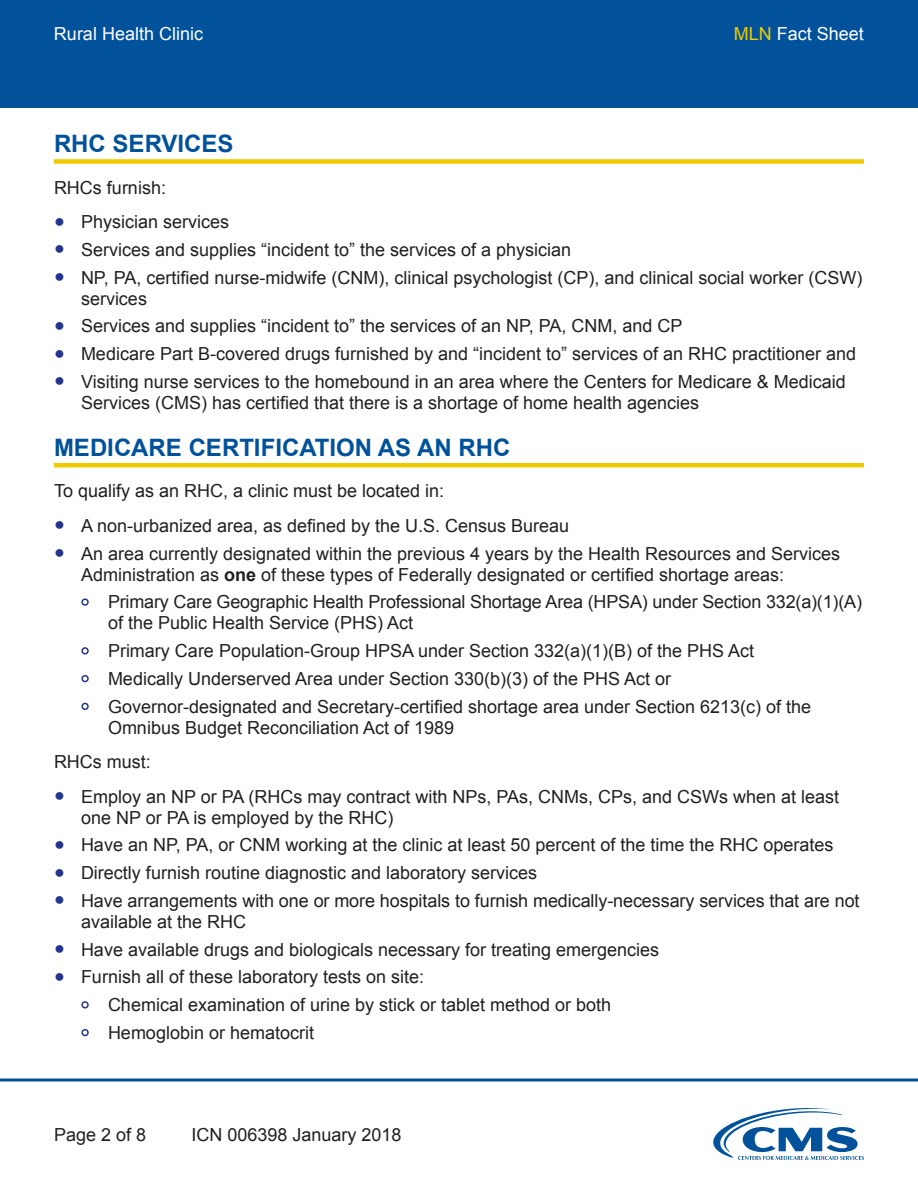
<style>
.page{position:relative;width:918px;height:1188px;background:#fff}
.page>*{position:absolute;margin:0;border:0;box-sizing:border-box;transform-origin:0 0}
.t1{font:700 24px "Arial";color:#01529b}
.t2{font:18px/21px "Arial";color:#231f20}
.t3{font:18px "Arial";color:#fff}
.s1{color:#f0cb02}
.s2{color:#25358f}
.s3{font-weight:700}
</style>
<div class="page">
<div style="left:0;top:0;width:918px;height:108px;background:#01529b"></div>
<svg style="left:0;top:1078px;width:918px;height:4px;background:#407db3"></svg>
<svg style="left:713px;top:1108px;width:151px;height:52px"></svg>
<div style="left:54px;top:159px;width:810px;height:5px;background:#f0cb02"></div>
<hr style="left:54px;top:463px;width:810px;height:4px;background:#f0cb02">
<svg style="left:81px;top:598px;width:8px;height:8px"></svg>
<svg style="left:81px;top:647px;width:8px;height:8px"></svg>
<svg style="left:81px;top:675px;width:8px;height:8px"></svg>
<svg style="left:81px;top:702px;width:8px;height:8px"></svg>
<svg style="left:81px;top:1001px;width:8px;height:8px"></svg>
<svg style="left:81px;top:1029px;width:8px;height:8px"></svg>
<p class="t3" style="left:54px;top:22px;width:151px">Rural Health Clinic</p>
<p class="t3" style="left:734px;top:22px;width:132px"><span class="s1">MLN</span> Fact Sheet</p>
<h2 class="t1" style="left:54px;top:128px;width:181px">RHC SERVICES</h2>
<p class="t2" style="left:54px;top:177px;width:114px">RHCs furnish:</p>
<p class="t2" style="left:54px;top:212px;width:177px"><span class="s2">●</span> Physician services</p>
<p class="t2" style="left:54px;top:239px;width:519px"><span class="s2">●</span> Services and supplies “incident to” the services of a physician</p>
<p class="t2" style="left:81px;top:267px;width:783px;text-indent:-27px"><span class="s2">●</span> NP, PA, certified nurse-midwife (CNM), clinical psychologist (CP), and clinical social worker (CSW) services</p>
<p class="t2" style="left:54px;top:316px;width:630px"><span class="s2">●</span> Services and supplies “incident to” the services of an NP, PA, CNM, and CP</p>
<p class="t2" style="left:54px;top:344px;width:804px"><span class="s2">●</span> Medicare Part B-covered drugs furnished by and “incident to” services of an RHC practitioner and</p>
<p class="t2" style="left:81px;top:371px;width:766px;text-indent:-27px"><span class="s2">●</span> Visiting nurse services to the homebound in an area where the Centers for Medicare &amp; Medicaid<br>Services (CMS) has certified that there is a shortage of home health agencies</p>
<h2 class="t1" style="left:54px;top:432px;width:458px">MEDICARE CERTIFICATION AS AN RHC</h2>
<p class="t2" style="left:54px;top:481px;width:392px">To qualify as an RHC, a clinic must be located in:</p>
<p class="t2" style="left:54px;top:515px;width:517px"><span class="s2">●</span> A non-urbanized area, as defined by the U.S. Census Bureau</p>
<p class="t2" style="left:81px;top:543px;width:761px;text-indent:-27px"><span class="s2">●</span> An area currently designated within the previous 4 years by the Health Resources and Services<br>Administration as <span class="s3">one</span> of these types of Federally designated or certified shortage areas:</p>
<p class="t2" style="left:108px;top:592px;width:756px">Primary Care Geographic Health Professional Shortage Area (HPSA) under Section 332(a)(1)(A) of the Public Health Service (PHS) Act</p>
<p class="t2" style="left:108px;top:641px;width:648px">Primary Care Population-Group HPSA under Section 332(a)(1)(B) of the PHS Act</p>
<p class="t2" style="left:108px;top:668px;width:565px">Medically Underserved Area under Section 330(b)(3) of the PHS Act or</p>
<p class="t2" style="left:108px;top:696px;width:705px">Governor-designated and Secretary-certified shortage area under Section 6213(c) of the<br>Omnibus Budget Reconciliation Act of 1989</p>
<p class="t2" style="left:54px;top:752px;width:99px">RHCs must:</p>
<p class="t2" style="left:81px;top:786px;width:760px;text-indent:-27px"><span class="s2">●</span> Employ an NP or PA (RHCs may contract with NPs, PAs, CNMs, CPs, and CSWs when at least one NP or PA is employed by the RHC)</p>
<p class="t2" style="left:54px;top:835px;width:781px"><span class="s2">●</span> Have an NP, PA, or CNM working at the clinic at least 50 percent of the time the RHC operates</p>
<p class="t2" style="left:54px;top:863px;width:485px"><span class="s2">●</span> Directly furnish routine diagnostic and laboratory services</p>
<p class="t2" style="left:81px;top:890px;width:780px;text-indent:-27px"><span class="s2">●</span> Have arrangements with one or more hospitals to furnish medically-necessary services that are not available at the RHC</p>
<p class="t2" style="left:54px;top:939px;width:607px"><span class="s2">●</span> Have available drugs and biologicals necessary for treating emergencies</p>
<p class="t2" style="left:54px;top:967px;width:372px"><span class="s2">●</span> Furnish all of these laboratory tests on site:</p>
<p class="t2" style="left:108px;top:995px;width:505px">Chemical examination of urine by stick or tablet method or both</p>
<p class="t2" style="left:108px;top:1022px;width:208px">Hemoglobin or hematocrit</p>
<p class="t2" style="left:54px;top:1124px;width:94px">Page 2 of 8</p>
<p class="t2" style="left:192px;top:1124px;width:212px">ICN 006398 January 2018</p>
</div>
